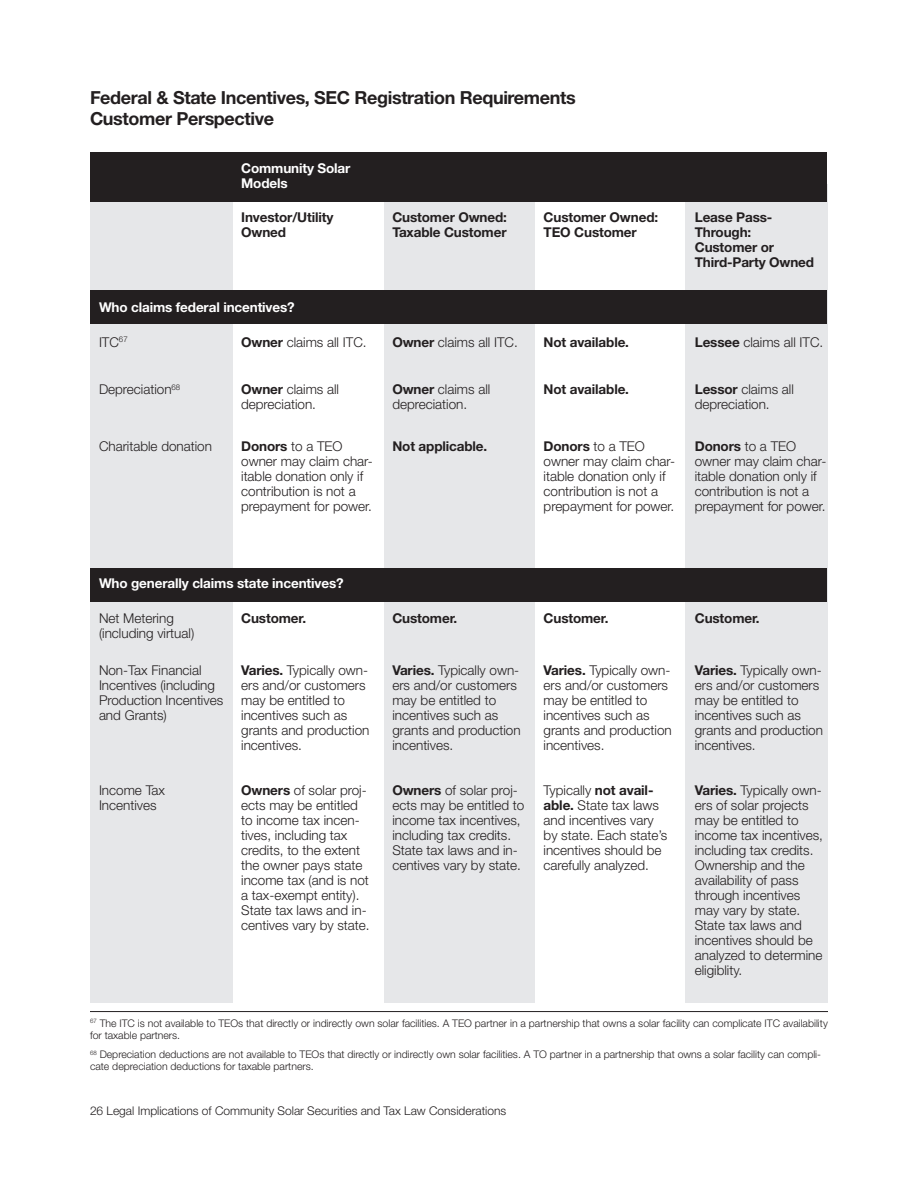
<style>
.page{position:relative;width:918px;height:1188px;background:#fff}
.page>*{position:absolute;margin:0;border:0;box-sizing:border-box;transform-origin:0 0}
.Headline_1{font:700 18px/21px "Helvetica Neue";letter-spacing:-.02em;color:#231f20}
.Chart_Text{font:300 13.5px/15px "Helvetica Neue";color:#231f20}
.Chart_Head{font:700 13.5px/15px "Helvetica Neue";letter-spacing:-.01em;color:#231f20}
.Chart_Text-2{font:700 13.5px "Helvetica Neue";letter-spacing:-.01em;color:#231f20}
.Chart_Text-3{font:700 13.5px "Helvetica Neue";letter-spacing:-.01em;color:#fff}
.Chart_Head-2{font:700 13.5px/15px "Helvetica Neue";letter-spacing:-.01em;color:#fff}
.t1{font:300 12px "Helvetica Neue";color:#231f20}
.Chart_Text-4{font:300 10.5px/12px "Helvetica Neue";color:#231f20}
.s1{font-weight:700}
</style>
<div class="page">
<div style="left:384px;top:184px;width:151px;height:819px;background:#e6e7e9"></div>
<div style="left:90px;top:186px;width:142px;height:817px;background:#e6e7e9"></div>
<div style="left:685px;top:184px;width:143px;height:819px;background:#e6e7e9"></div>
<div style="left:90px;top:290px;width:736px;height:34px;background:#231f20"></div>
<div style="left:90px;top:568px;width:736px;height:34px;background:#231f20"></div>
<div style="left:90px;top:152px;width:736px;height:49px;background:#231f20"></div>
<hr style="left:90px;top:1011px;width:738px;height:1px;background:#231f20">
<p class="Headline_1" style="left:90px;top:87px;width:487px">Federal &amp; State Incentives, SEC Registration Requirements<br>Customer Perspective</p>
<p class="Chart_Head-2" style="left:241px;top:160px;width:111px">Community Solar<br>Models</p>
<p class="Chart_Head" style="left:241px;top:209px;width:94px">Investor/Utility<br>Owned</p>
<p class="Chart_Head" style="left:392px;top:209px;width:116px">Customer Owned:<br>Taxable Customer</p>
<p class="Chart_Head" style="left:544px;top:209px;width:116px">Customer Owned:<br>TEO Customer</p>
<p class="Chart_Head" style="left:695px;top:209px;width:121px">Lease Pass-<br>Through:<br>Customer or<br>Third-Party Owned</p>
<p class="Chart_Text-3" style="left:99px;top:299px;width:197px">Who claims federal incentives?</p>
<p class="Chart_Text" style="left:99px;top:334px;width:30px">ITC<sup>67</sup></p>
<p class="Chart_Text" style="left:241px;top:334px;width:127px"><span class="s1">Owner</span> claims all ITC.</p>
<p class="Chart_Text" style="left:392px;top:334px;width:127px"><span class="s1">Owner</span> claims all ITC.</p>
<p class="Chart_Text-2" style="left:544px;top:333px;width:87px">Not available.</p>
<p class="Chart_Text" style="left:695px;top:334px;width:130px"><span class="s1">Lessee</span> claims all ITC.</p>
<p class="Chart_Text" style="left:99px;top:382px;width:83px">Depreciation<sup>68</sup></p>
<p class="Chart_Text" style="left:241px;top:382px;width:99px"><span class="s1">Owner</span> claims all depreciation.</p>
<p class="Chart_Text" style="left:392px;top:382px;width:99px"><span class="s1">Owner</span> claims all depreciation.</p>
<p class="Chart_Text-2" style="left:544px;top:381px;width:87px">Not available.</p>
<p class="Chart_Text" style="left:695px;top:382px;width:101px"><span class="s1">Lessor</span> claims all depreciation.</p>
<p class="Chart_Text" style="left:99px;top:438px;width:115px">Charitable donation</p>
<p class="Chart_Text" style="left:241px;top:438px;width:133px"><span class="s1">Donors</span> to a TEO owner may claim char&shy;itable donation only if contribution is not a prepayment for power.</p>
<p class="Chart_Text-2" style="left:392px;top:438px;width:96px">Not applicable.</p>
<p class="Chart_Text" style="left:544px;top:438px;width:133px"><span class="s1">Donors</span> to a TEO owner may claim char&shy;itable donation only if contribution is not a prepayment for power.</p>
<p class="Chart_Text" style="left:695px;top:438px;width:133px"><span class="s1">Donors</span> to a TEO owner may claim char&shy;itable donation only if contribution is not a prepayment for power.</p>
<p class="Chart_Text-3" style="left:99px;top:575px;width:246px">Who generally claims state incentives?</p>
<p class="Chart_Text" style="left:99px;top:610px;width:97px">Net Metering (including virtual)</p>
<p class="Chart_Text-2" style="left:241px;top:609px;width:66px">Customer.</p>
<p class="Chart_Text-2" style="left:392px;top:609px;width:66px">Customer.</p>
<p class="Chart_Text-2" style="left:544px;top:609px;width:66px">Customer.</p>
<p class="Chart_Text-2" style="left:695px;top:609px;width:66px">Customer.</p>
<p class="Chart_Text" style="left:99px;top:662px;width:126px">Non-Tax Financial<br>Incentives (including<br>Production Incentives and Grants)</p>
<p class="Chart_Text" style="left:241px;top:662px;width:130px"><span class="s1">Varies.</span> Typically own&shy;ers and/or customers may be entitled to incentives such as grants and production incentives.</p>
<p class="Chart_Text" style="left:392px;top:662px;width:130px"><span class="s1">Varies.</span> Typically own&shy;ers and/or customers may be entitled to incentives such as grants and production incentives.</p>
<p class="Chart_Text" style="left:544px;top:662px;width:130px"><span class="s1">Varies.</span> Typically own&shy;ers and/or customers may be entitled to incentives such as grants and production incentives.</p>
<p class="Chart_Text" style="left:695px;top:662px;width:130px"><span class="s1">Varies.</span> Typically own&shy;ers and/or customers may be entitled to incentives such as grants and production incentives.</p>
<p class="Chart_Text" style="left:99px;top:782px;width:68px">Income Tax<br>Incentives</p>
<p class="Chart_Text" style="left:241px;top:782px;width:130px"><span class="s1">Owners</span> of solar proj&shy;ects may be entitled to income tax incen&shy;tives, including tax credits, to the extent the owner pays state income tax (and is not a tax-exempt entity).<br>State tax laws and in&shy;centives vary by state.</p>
<p class="Chart_Text" style="left:392px;top:782px;width:133px"><span class="s1">Owners</span> of solar proj&shy;ects may be entitled to income tax incentives, including tax credits.<br>State tax laws and in&shy;centives vary by state.</p>
<p class="Chart_Text" style="left:544px;top:782px;width:125px">Typically <span class="s1">not avail&shy;able.</span> State tax laws and incentives vary by state. Each state’s incentives should be carefully analyzed.</p>
<p class="Chart_Text" style="left:695px;top:782px;width:130px"><span class="s1">Varies.</span> Typically own&shy;ers of solar projects may be entitled to income tax incentives, including tax credits.<br>Ownership and the availability of pass through incentives may vary by state.<br>State tax laws and incentives should be analyzed to determine eligiblity.</p>
<p class="Chart_Text-4" style="left:90px;top:1017px;width:739px"><sup>67</sup> The ITC is not available to TEOs that directly or indirectly own solar facilities. A TEO partner in a partnership that owns a solar facility can complicate ITC availability for taxable partners.</p>
<p class="Chart_Text-4" style="left:90px;top:1048px;width:733px"><sup>68</sup> Depreciation deductions are not available to TEOs that directly or indirectly own solar facilities. A TO partner in a partnership that owns a solar facility can compli&shy;cate depreciation deductions for taxable partners.</p>
<p class="t1" style="left:90px;top:1103px;width:418px">26 Legal Implications of Community Solar Securities and Tax Law Considerations</p>
</div>
